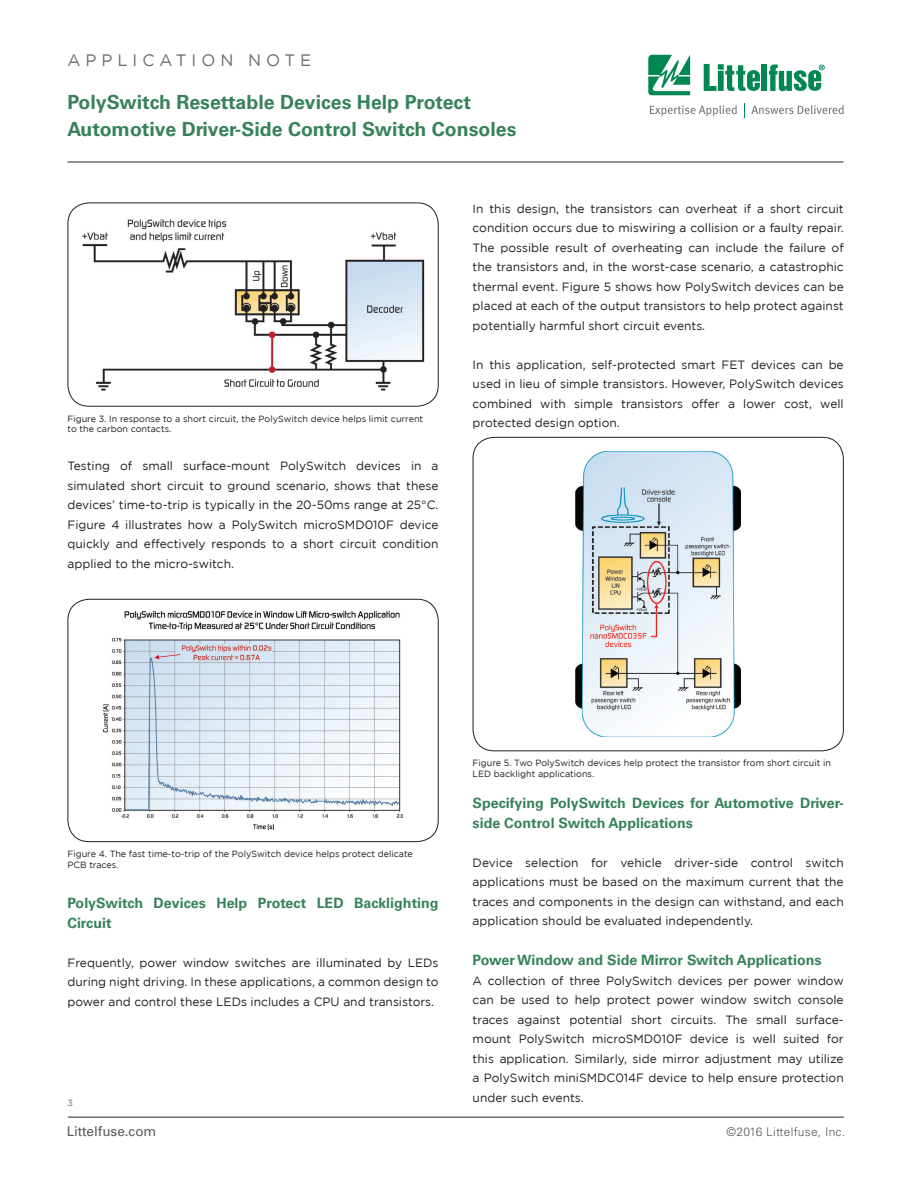
<style>
.page{position:relative;width:918px;height:1188px;background:#fff}
.page>*{position:absolute;margin:0;border:0;box-sizing:border-box;transform-origin:0 0}
.t1{font:700 19.5px/27px "Univers";color:#38825b}
.t2{font:16.5px "Gotham";letter-spacing:.3em;color:#6c6d70}
.t3{font:700 14.25px/20.2px "Univers";color:#38825b}
.t4{font:13.5px "Univers";color:#57585a}
.t5{font:12px/19.5px "Gotham";color:#231f20;text-align:justify}
.t6{font:300 12px "Univers";letter-spacing:.02em;color:#57585a}
.t7{font:9px/10.8px "Gotham";color:#231f20}
.t8{font:9px "Gotham";color:#6c6d70}
</style>
<div class="page">
<hr style="left:68px;top:161px;width:775px;height:2px;background:#6c6d70">
<svg style="left:648px;top:55px;width:42px;height:40px"></svg>
<div style="left:762px;top:64px;width:5px;height:27px;background:#008752"></div>
<svg style="left:769px;top:64px;width:56px;height:27px"></svg>
<svg style="left:704px;top:64px;width:56px;height:27px"></svg>
<svg style="left:650px;top:105px;width:87px;height:11px"></svg>
<svg style="left:744px;top:103px;width:1px;height:14px"></svg>
<svg style="left:751px;top:105px;width:93px;height:9px"></svg>
<img style="left:103px;top:611px;width:300px;height:219px">
<img style="left:82px;top:219px;width:343px;height:172px">
<div style="left:68px;top:202px;width:371px;height:205px;border:1px solid #231f20;border-radius:21px"></div>
<div style="left:68px;top:599px;width:371px;height:243px;border:1px solid #231f20;border-radius:21px"></div>
<img style="left:575px;top:451px;width:166px;height:286px">
<div style="left:473px;top:437px;width:371px;height:314px;border:1px solid #231f20;border-radius:21px"></div>
<hr style="left:68px;top:1116px;width:776px;height:2px;background:#6c6d70">
<h2 class="t2" style="left:68px;top:51px;width:245px">APPLICATION NOTE</h2>
<h1 class="t1" style="left:68px;top:89px;width:450px">PolySwitch Resettable Devices Help Protect<br>Automotive Driver-Side Control Switch Consoles</h1>
<p class="t7" style="left:68px;top:413px;width:357px">Figure 3. In response to a short circuit, the PolySwitch device helps limit current to the carbon contacts.</p>
<p class="t5" style="left:68px;top:456px;width:373px">Testing of small surface-mount PolySwitch devices in a simulated short circuit to ground scenario, shows that these devices’ time-to-trip is typically in the 20-50ms range at 25°C.<br>Figure 4 illustrates how a PolySwitch microSMD010F device quickly and effectively responds to a short circuit condition applied to the micro-switch.</p>
<p class="t5" style="left:473px;top:198px;width:373px">In this design, the transistors can overheat if a short circuit condition occurs due to miswiring a collision or a faulty repair.<br>The possible result of overheating can include the failure of the transistors and, in the worst-case scenario, a catastrophic thermal event. Figure 5 shows how PolySwitch devices can be placed at each of the output transistors to help protect against potentially harmful short circuit events.</p>
<p class="t5" style="left:473px;top:354px;width:373px">In this application, self-protected smart FET devices can be used in lieu of simple transistors. However, PolySwitch devices combined with simple transistors offer a lower cost, well protected design option.</p>
<p class="t7" style="left:473px;top:758px;width:360px">Figure 5. Two PolySwitch devices help protect the transistor from short circuit in<br>LED backlight applications.</p>
<p class="t3" style="left:473px;top:792px;width:373px">Specifying PolySwitch Devices for Automotive Driver&shy;side Control Switch Applications</p>
<p class="t5" style="left:473px;top:853px;width:373px">Device selection for vehicle driver-side control switch applications must be based on the maximum current that the traces and components in the design can withstand, and each application should be evaluated independently.</p>
<p class="t3" style="left:473px;top:950px;width:350px">Power Window and Side Mirror Switch Applications</p>
<p class="t5" style="left:473px;top:970px;width:373px">A collection of three PolySwitch devices per power window can be used to help protect power window switch console traces against potential short circuits. The small surface&shy;mount PolySwitch microSMD010F device is well suited for this application. Similarly, side mirror adjustment may utilize a PolySwitch miniSMDC014F device to help ensure protection under such events.</p>
<p class="t7" style="left:68px;top:848px;width:347px">Figure 4. The fast time-to-trip of the PolySwitch device helps protect delicate<br>PCB traces.</p>
<p class="t3" style="left:68px;top:893px;width:373px">PolySwitch Devices Help Protect LED Backlighting<br>Circuit</p>
<p class="t5" style="left:68px;top:953px;width:373px">Frequently, power window switches are illuminated by LEDs during night driving. In these applications, a common design to power and control these LEDs includes a CPU and transistors.</p>
<p class="t8" style="left:68px;top:1098px;width:7px">3</p>
<p class="t4" style="left:67px;top:1123px;width:91px">Littelfuse.com</p>
<p class="t6" style="left:727px;top:1125px;width:120px">©2016 Littelfuse, Inc.</p>
</div>
